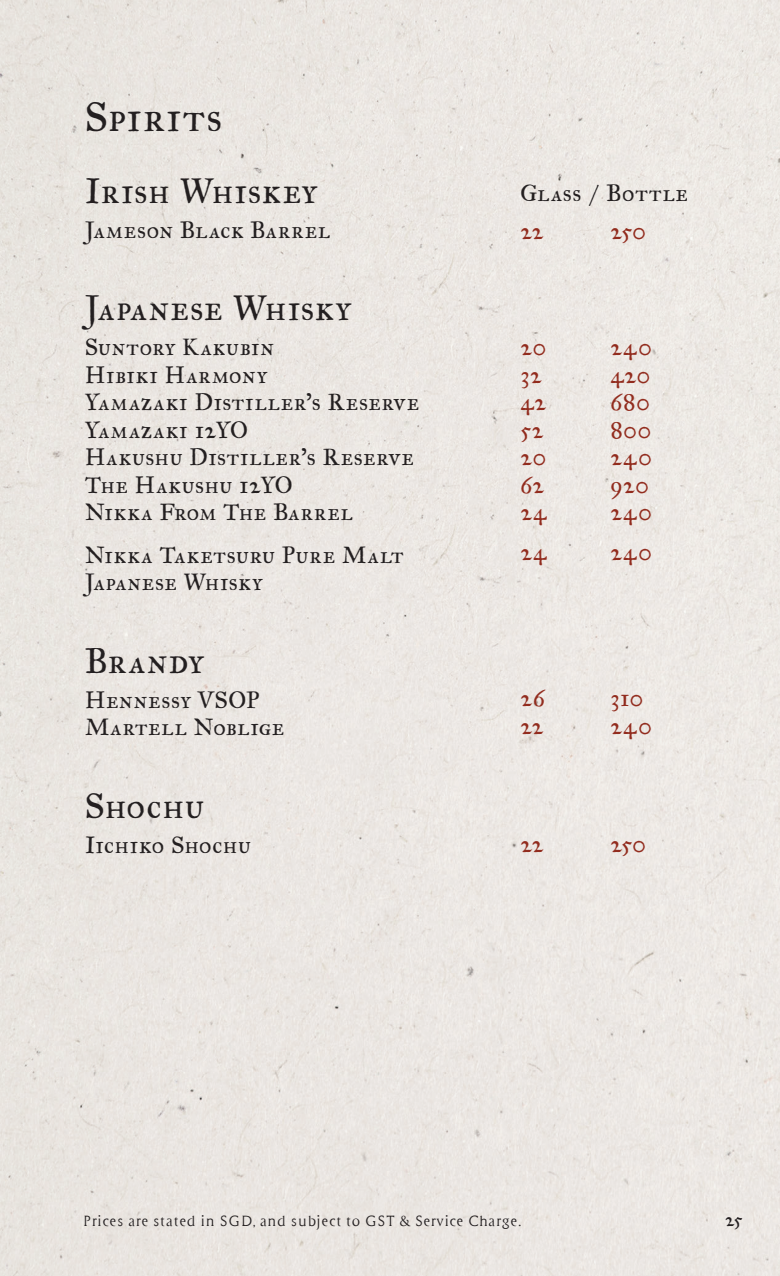
<style>
.page{position:relative;width:780px;height:1276px;background:#ebe7e2}
.page>*{position:absolute;margin:0;border:0;box-sizing:border-box;transform-origin:0 0}
.t1{font:35px "IM FELL Great Primer Roman SC";letter-spacing:.05em;color:#231f20}
.t2{font:30px "IM FELL Great Primer Roman SC";letter-spacing:.03em;color:#231f20}
.t3{font:20px/27.5px "IM FELL Great Primer Roman SC";letter-spacing:.045em;color:#231f20}
.t4{font:20px "IM FELL Great Primer Roman SC";letter-spacing:.05em;color:#922c1e}
.t5{font:20px "IM FELL Great Primer Roman SC";letter-spacing:.025em;color:#231f20}
.t6{font:16.25px "IM FELL Great Primer Roman SC";color:#231f20}
.t7{font:13.75px "Cyan Neue W00";letter-spacing:.04em;color:#231f20}
</style>
<div class="page">
<h1 class="t1" style="left:85px;top:94px;width:139px">Spirits</h1>
<h2 class="t2" style="left:85px;top:171px;width:233px">Irish Whiskey</h2>
<p class="t3" style="left:85px;top:217px;width:246px">Jameson Black Barrel</p>
<h2 class="t2" style="left:85px;top:289px;width:267px">Japanese Whisky</h2>
<p class="t3" style="left:85px;top:334px;width:335px">Suntory Kakubin<br>Hibiki Harmony<br>Yamazaki Distiller’s Reserve<br>Yamazaki 12YO<br>Hakushu Distiller’s Reserve<br>The Hakushu 12YO<br>Nikka From The Barrel</p>
<p class="t3" style="left:85px;top:542px;width:320px">Nikka Taketsuru Pure Malt<br>Japanese Whisky</p>
<h2 class="t2" style="left:85px;top:641px;width:120px">Brandy</h2>
<p class="t3" style="left:85px;top:687px;width:200px">Hennessy VSOP<br>Martell Noblige</p>
<h2 class="t2" style="left:85px;top:786px;width:120px">Shochu</h2>
<p class="t5" style="left:85px;top:832px;width:167px">Iichiko Shochu</p>
<p class="t3" style="left:520px;top:180px;width:169px">Glass / Bottle</p>
<p class="t4" style="left:520px;top:218px;width:24px">22</p>
<p class="t4" style="left:610px;top:218px;width:37px">250</p>
<p class="t4" style="left:520px;top:334px;width:27px">20</p>
<p class="t4" style="left:610px;top:334px;width:43px">240</p>
<p class="t4" style="left:520px;top:362px;width:22px">32</p>
<p class="t4" style="left:610px;top:362px;width:41px">420</p>
<p class="t4" style="left:520px;top:389px;width:26px">42</p>
<p class="t4" style="left:610px;top:389px;width:41px">680</p>
<p class="t4" style="left:520px;top:417px;width:24px">52</p>
<p class="t4" style="left:610px;top:417px;width:42px">800</p>
<p class="t4" style="left:520px;top:444px;width:27px">20</p>
<p class="t4" style="left:610px;top:444px;width:43px">240</p>
<p class="t4" style="left:520px;top:472px;width:25px">62</p>
<p class="t4" style="left:610px;top:472px;width:40px">920</p>
<p class="t4" style="left:520px;top:499px;width:28px">24</p>
<p class="t4" style="left:610px;top:499px;width:43px">240</p>
<p class="t4" style="left:520px;top:539px;width:28px">24</p>
<p class="t4" style="left:610px;top:539px;width:43px">240</p>
<p class="t4" style="left:520px;top:685px;width:26px">26</p>
<p class="t4" style="left:610px;top:685px;width:34px">310</p>
<p class="t4" style="left:520px;top:712px;width:24px">22</p>
<p class="t4" style="left:610px;top:712px;width:43px">240</p>
<p class="t4" style="left:520px;top:831px;width:24px">22</p>
<p class="t4" style="left:610px;top:831px;width:37px">250</p>
<p class="t7" style="left:83px;top:1212px;width:440px">Prices are stated in SGD, and subject to GST &amp; Service Charge.</p>
<p class="t6" style="left:725px;top:1209px;width:19px">25</p>
</div>
